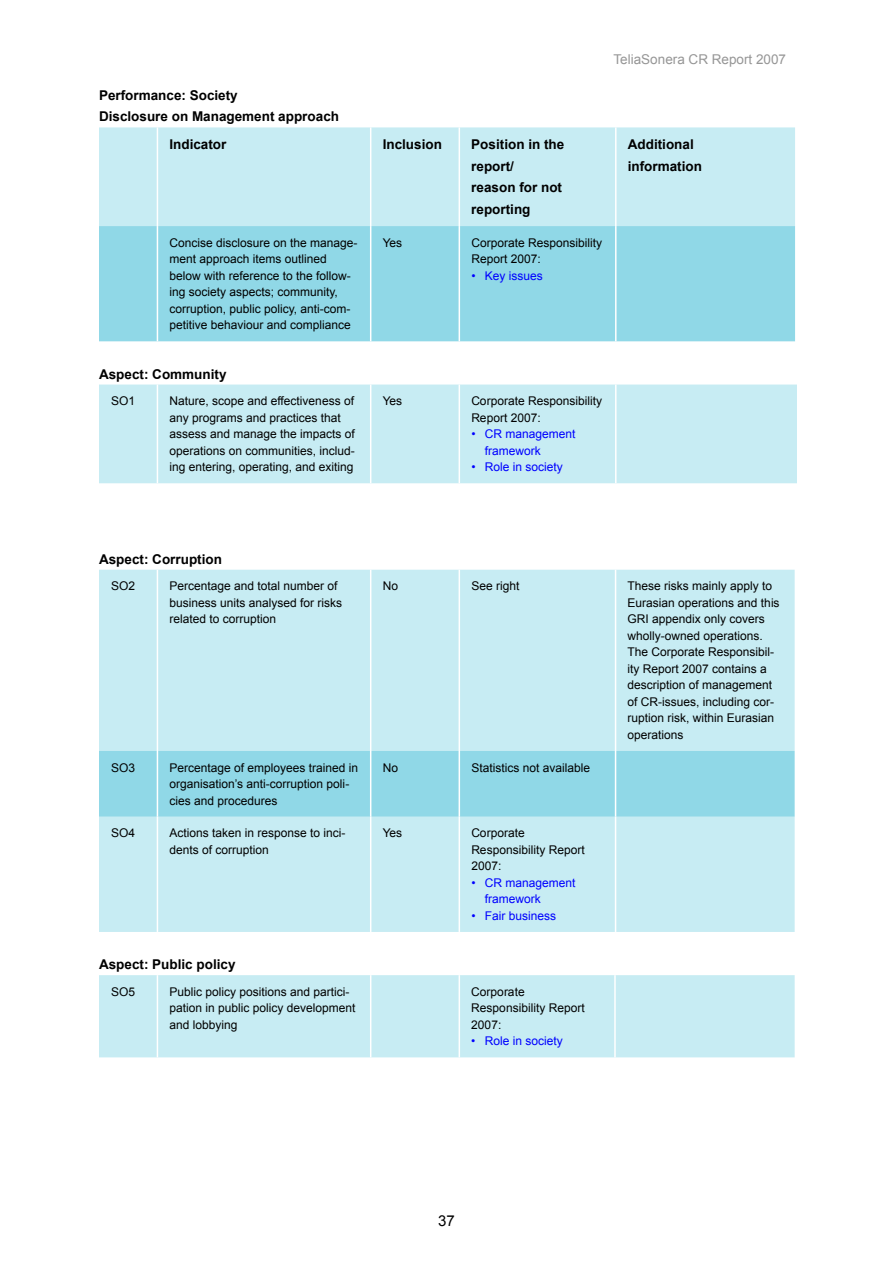
<style>
.page{position:relative;width:893px;height:1263px;background:#fff}
.page>*{position:absolute;margin:0;border:0;box-sizing:border-box;transform-origin:0 0}
.t1{font:15px "Arial";color:#000}
.t2{font:700 13.5px/21.6px "Arial";color:#000}
.t3{font:13.5px "Arial";color:#969696}
.t4{font:12px/16.5px "Arial";color:#000}
.t5{font:12px/16.5px "Arial";color:#00f}
</style>
<div class="page">
<div style="left:99px;top:127px;width:696px;height:99px;background:#c7ecf3"></div>
<div style="left:99px;top:226px;width:696px;height:115px;background:#90d8e7"></div>
<hr style="left:157px;top:127px;width:1px;height:99px;background:#fff">
<hr style="left:370px;top:127px;width:1px;height:99px;background:#fff">
<hr style="left:459px;top:127px;width:1px;height:99px;background:#fff">
<hr style="left:615px;top:127px;width:1px;height:99px;background:#fff">
<hr style="left:157px;top:226px;width:1px;height:115px;background:#fff">
<hr style="left:370px;top:226px;width:1px;height:115px;background:#fff">
<hr style="left:459px;top:226px;width:1px;height:115px;background:#fff">
<hr style="left:615px;top:226px;width:1px;height:115px;background:#fff">
<div style="left:99px;top:384px;width:698px;height:99px;background:#c7ecf3"></div>
<hr style="left:157px;top:384px;width:1px;height:99px;background:#fff">
<hr style="left:370px;top:384px;width:1px;height:99px;background:#fff">
<hr style="left:459px;top:384px;width:1px;height:99px;background:#fff">
<hr style="left:615px;top:384px;width:1px;height:99px;background:#fff">
<div style="left:99px;top:570px;width:696px;height:362px;background:#c7ecf3"></div>
<div style="left:99px;top:751px;width:696px;height:66px;background:#90d8e7"></div>
<hr style="left:157px;top:570px;width:1px;height:181px;background:#fff">
<hr style="left:370px;top:570px;width:1px;height:181px;background:#fff">
<hr style="left:459px;top:570px;width:1px;height:181px;background:#fff">
<hr style="left:615px;top:570px;width:1px;height:181px;background:#fff">
<hr style="left:157px;top:751px;width:1px;height:66px;background:#fff">
<hr style="left:370px;top:751px;width:1px;height:66px;background:#fff">
<hr style="left:459px;top:751px;width:1px;height:66px;background:#fff">
<hr style="left:615px;top:751px;width:1px;height:66px;background:#fff">
<hr style="left:157px;top:817px;width:1px;height:115px;background:#fff">
<hr style="left:370px;top:817px;width:1px;height:115px;background:#fff">
<hr style="left:459px;top:817px;width:1px;height:115px;background:#fff">
<hr style="left:615px;top:817px;width:1px;height:115px;background:#fff">
<div style="left:99px;top:975px;width:696px;height:82px;background:#c7ecf3"></div>
<hr style="left:157px;top:975px;width:1px;height:82px;background:#fff">
<hr style="left:370px;top:975px;width:1px;height:82px;background:#fff">
<hr style="left:459px;top:975px;width:1px;height:82px;background:#fff">
<hr style="left:614px;top:975px;width:2px;height:82px;background:#fff">
<p class="t3" style="left:614px;top:50px;width:174px">TeliaSonera CR Report 2007</p>
<p class="t2" style="left:99px;top:85px;width:242px">Performance: Society<br>Disclosure on Management approach</p>
<p class="t2" style="left:169px;top:134px;width:59px">Indicator</p>
<p class="t2" style="left:383px;top:134px;width:61px">Inclusion</p>
<p class="t2" style="left:471px;top:134px;width:95px">Position in the report/<br>reason for not reporting</p>
<p class="t2" style="left:628px;top:134px;width:76px">Additional information</p>
<p class="t4" style="left:169px;top:234px;width:190px">Concise disclosure on the manage&shy;ment approach items outlined below with reference to the follow&shy;ing society aspects; community, corruption, public policy, anti-com&shy;petitive behaviour and compliance</p>
<p class="t4" style="left:383px;top:234px;width:21px">Yes</p>
<p class="t4" style="left:471px;top:234px;width:132px">Corporate Responsibility<br>Report 2007:</p>
<p class="t5" style="left:471px;top:267px;width:73px">• Key issues</p>
<p class="t2" style="left:99px;top:363px;width:129px">Aspect: Community</p>
<p class="t4" style="left:111px;top:393px;width:26px">SO1</p>
<p class="t4" style="left:169px;top:393px;width:187px">Nature, scope and effectiveness of any programs and practices that assess and manage the impacts of operations on communities, includ&shy;ing entering, operating, and exiting</p>
<p class="t4" style="left:383px;top:393px;width:21px">Yes</p>
<p class="t4" style="left:471px;top:393px;width:132px">Corporate Responsibility<br>Report 2007:</p>
<p class="t5" style="left:485px;top:426px;width:92px;text-indent:-14px">• CR management framework</p>
<p class="t5" style="left:471px;top:459px;width:93px">• Role in society</p>
<p class="t2" style="left:99px;top:549px;width:124px">Aspect: Corruption</p>
<p class="t4" style="left:111px;top:578px;width:26px">SO2</p>
<p class="t4" style="left:169px;top:578px;width:174px">Percentage and total number of business units analysed for risks related to corruption</p>
<p class="t4" style="left:383px;top:578px;width:17px">No</p>
<p class="t4" style="left:471px;top:578px;width:50px">See right</p>
<p class="t4" style="left:628px;top:578px;width:154px">These risks mainly apply to<br>Eurasian operations and this<br>GRI appendix only covers wholly-owned operations.<br>The Corporate Responsibil&shy;ity Report 2007 contains a description of management of CR-issues, including cor&shy;ruption risk, within Eurasian operations</p>
<p class="t4" style="left:111px;top:759px;width:26px">SO3</p>
<p class="t4" style="left:169px;top:759px;width:190px">Percentage of employees trained in organisation’s anti-corruption poli&shy;cies and procedures</p>
<p class="t4" style="left:383px;top:759px;width:17px">No</p>
<p class="t4" style="left:471px;top:759px;width:120px">Statistics not available</p>
<p class="t4" style="left:111px;top:825px;width:26px">SO4</p>
<p class="t4" style="left:169px;top:825px;width:178px">Actions taken in response to inci&shy;dents of corruption</p>
<p class="t4" style="left:383px;top:825px;width:21px">Yes</p>
<p class="t4" style="left:471px;top:825px;width:115px">Corporate<br>Responsibility Report<br>2007:</p>
<p class="t5" style="left:485px;top:875px;width:92px;text-indent:-14px">• CR management framework</p>
<p class="t5" style="left:471px;top:908px;width:86px">• Fair business</p>
<p class="t2" style="left:99px;top:954px;width:138px">Aspect: Public policy</p>
<p class="t4" style="left:111px;top:983px;width:26px">SO5</p>
<p class="t4" style="left:169px;top:983px;width:188px">Public policy positions and partici&shy;pation in public policy development and lobbying</p>
<p class="t4" style="left:471px;top:983px;width:115px">Corporate<br>Responsibility Report<br>2007:</p>
<p class="t5" style="left:471px;top:1033px;width:93px">• Role in society</p>
<p class="t1" style="left:438px;top:1210px;width:18px">37</p>
</div>
